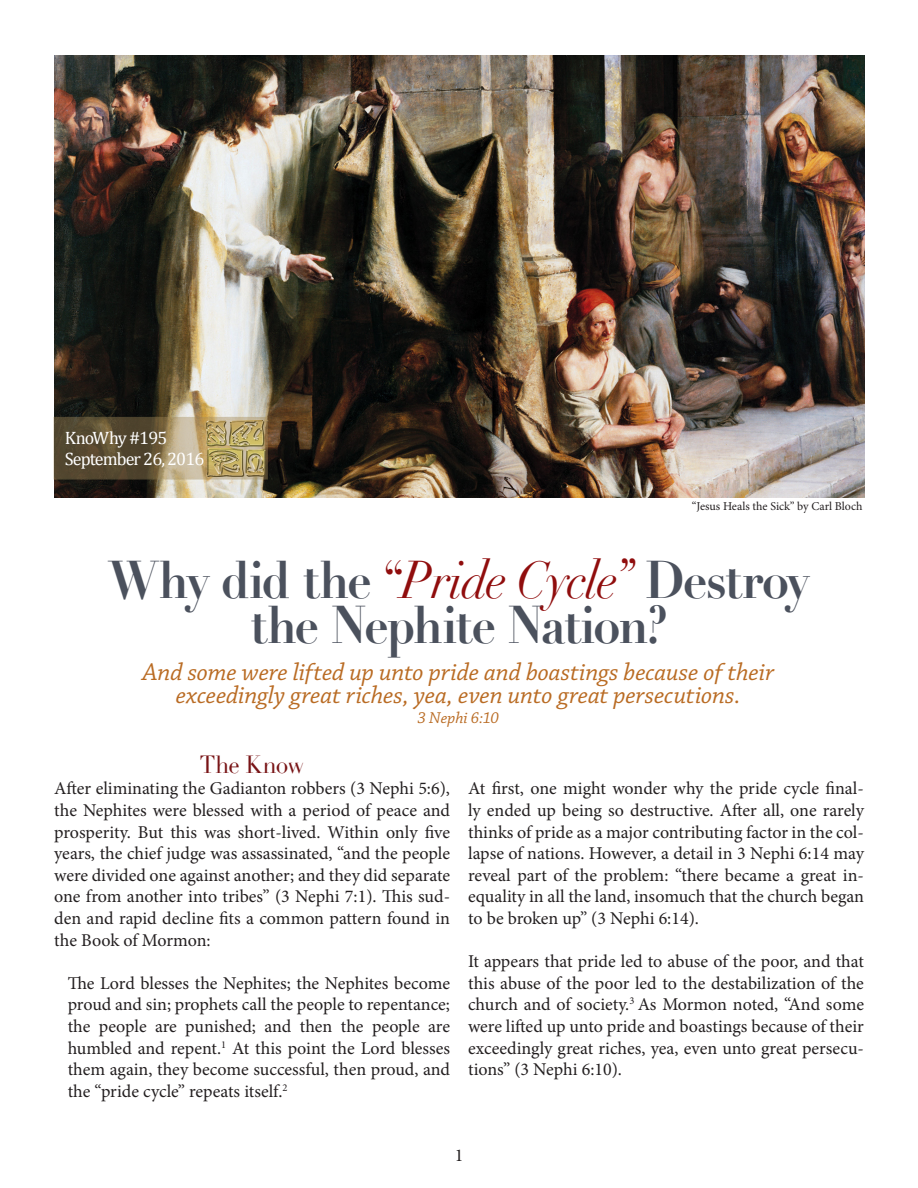
<style>
.page{position:relative;width:918px;height:1188px;background:#fff}
.page>*{position:absolute;margin:0;border:0;box-sizing:border-box;transform-origin:0 0}
.t1{font:700 51.9px "Didot";letter-spacing:-.045em;color:#4b515d;scale:.94 1}
.t2{font:italic 25.5px "Chaparral Pro";letter-spacing:-.005em;color:#b96b23}
.t3{font:24.3px "Didot";letter-spacing:-.035em;color:#781416;scale:.94 1}
.t4{font:18px/21.6px "Minion Pro";color:#231f20;text-align:justify}
.t5{font:18px "Cambria";letter-spacing:-.05em;color:#fff}
.t6{font:italic 16.5px "Chaparral Pro";letter-spacing:-.005em;color:#b96b23}
.t7{font:12px "Minion Pro";letter-spacing:-.005em;color:#231f20}
.s1{font-weight:400;color:#900d0d}
.s2{font-weight:400;font-style:italic;color:#900d0d}
</style>
<div class="page">
<img style="left:54px;top:56px;width:810px;height:441px">
<svg style="left:53px;top:417px;width:215px;height:63px;background:#75674c"></svg>
<img style="left:204px;top:418px;width:65px;height:61px">
<p class="t5" style="left:65px;top:427px;width:104px">KnoWhy #195</p>
<p class="t5" style="left:65px;top:448px;width:141px">September 26, 2016</p>
<p class="t7" style="left:692px;top:498px;width:172px">“Jesus Heals the Sick” by Carl Bloch</p>
<p class="t1" style="left:108px;top:547px;width:748px">Why did the <span class="s1">“</span><span class="s2">Pride Cycle”</span> Destroy</p>
<p class="t1" style="left:250px;top:592px;width:447px">the Nephite Nation?</p>
<p class="t2" style="left:142px;top:658px;width:633px">And some were lifted up unto pride and boastings because of their</p>
<p class="t2" style="left:176px;top:681px;width:567px">exceedingly great riches, yea, even unto great persecutions.</p>
<p class="t6" style="left:418px;top:708px;width:83px">3 Nephi 6:10</p>
<p class="t3" style="left:200px;top:750px;width:113px">The Know</p>
<p class="t4" style="left:54px;top:778px;width:397px">After eliminating the Gadianton robbers (3 Nephi 5:6), the Nephites were blessed with a period of peace and prosperity. But this was short-lived. Within only five years, the chief judge was assassinated, “and the people were divided one against another; and they did separate one from another into tribes” (3 Nephi 7:1). This sud&shy;den and rapid decline fits a common pattern found in the Book of Mormon:</p>
<p class="t4" style="left:68px;top:972px;width:384px">The Lord blesses the Nephites; the Nephites become proud and sin; prophets call the people to repentance; the people are punished; and then the people are humbled and repent.<sup>1</sup> At this point the Lord blesses them again, they become successful, then proud, and the “pride cycle” repeats itself.<sup>2</sup></p>
<p class="t4" style="left:468px;top:778px;width:397px">At first, one might wonder why the pride cycle final&shy;ly ended up being so destructive. After all, one rarely thinks of pride as a major contributing factor in the col&shy;lapse of nations. However, a detail in 3 Nephi 6:14 may reveal part of the problem: “there became a great in&shy;equality in all the land, insomuch that the church began to be broken up” (3 Nephi 6:14).</p>
<p class="t4" style="left:468px;top:951px;width:397px">It appears that pride led to abuse of the poor, and that this abuse of the poor led to the destabilization of the church and of society.<sup>3</sup> As Mormon noted, “And some were lifted up unto pride and boastings because of their exceedingly great riches, yea, even unto great persecu&shy;tions” (3 Nephi 6:10).</p>
<p class="t4" style="left:455px;top:1144px;width:10px">1</p>
</div>
